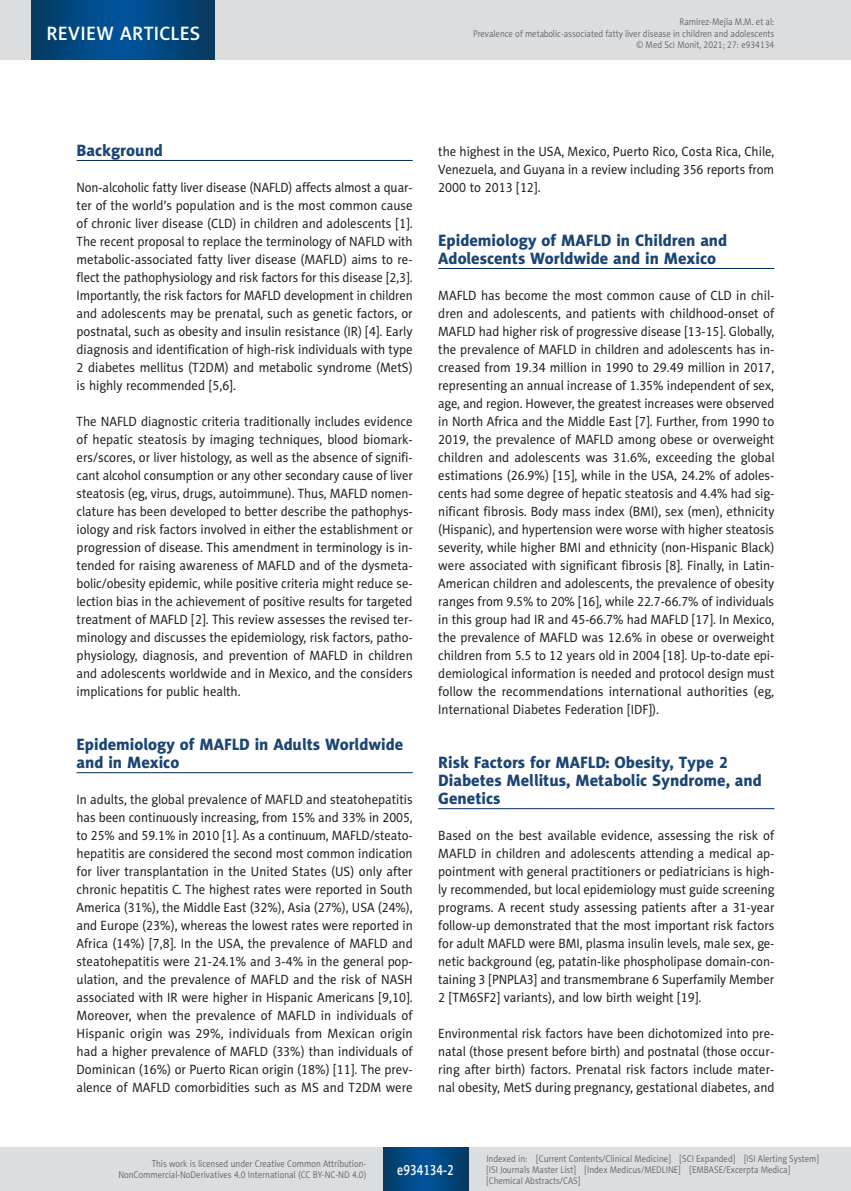
<style>
.page{position:relative;width:851px;height:1191px;background:#fff}
.page>*{position:absolute;margin:0;border:0;box-sizing:border-box;transform-origin:0 0}
.t1{font:19.5px "Naomi Sans EFN Medium";letter-spacing:.015em;color:#fff}
.MSM_Headline_1{font:16.5px/18px "Naomi Sans EFN Heavy";color:#1a4574}
.MSM_e-PAGINA{font:15px "Naomi Sans EFN Medium";color:#fff;scale:.8 1}
.MSM_Body{font:13.5px/18px "Naomi Sans EFN";color:#231f20;text-align:justify;scale:.95 1}
.MSM_Body-2{font:13.5px/18px "Naomi Sans EFN";color:#231f20;text-align:justify;scale:.94 1}
.MSM_pagina_sygnatura{font:9.75px/11.2px "Naomi Sans EFN Light";color:#57585a;scale:.9 1}
.MSM_pagina_zywa{font:9.75px/11.2px "Naomi Sans EFN Light";color:#57585a;text-align:right;scale:.9 1}
</style>
<div class="page">
<hr style="left:77px;top:160px;width:335px;height:1px;background:#00295c">
<hr style="left:77px;top:772px;width:335px;height:1px;background:#00295c">
<hr style="left:438px;top:268px;width:336px;height:1px;background:#00295c">
<hr style="left:438px;top:808px;width:336px;height:1px;background:#00295c">
<div style="left:0;top:1148px;width:850px;height:43px;background:#dcdddf"></div>
<svg style="left:383px;top:1147px;width:85px;height:43px;background:#02477e"></svg>
<div style="left:0;top:0;width:850px;height:60px;background:#dcdddf"></div>
<hr style="left:850px;top:0;width:1px;height:60px;background:#dcdddf">
<svg style="left:32px;top:0;width:183px;height:60px;background:#02477e"></svg>
<h1 class="t1" style="left:46px;top:22px;width:155px">REVIEW ARTICLES</h1>
<p class="MSM_pagina_zywa" style="left:473px;top:16px;width:336px">Ramírez-Mejía M.M. et al:<br>Prevalence of metabolic-associated fatty liver disease in children and adolescents</p>
<p class="MSM_pagina_sygnatura" style="left:636px;top:39px;width:154px">© Med Sci Monit, 2021; 27: e934134</p>
<p class="MSM_Headline_1" style="left:77px;top:141px;width:88px">Background</p>
<p class="MSM_Body-2" style="left:77px;top:178px;width:359px">Non-alcoholic fatty liver disease (NAFLD) affects almost a quar&shy;ter of the world’s population and is the most common cause of chronic liver disease (CLD) in children and adolescents [1].<br>The recent proposal to replace the terminology of NAFLD with metabolic-associated fatty liver disease (MAFLD) aims to re&shy;flect the pathophysiology and risk factors for this disease [2,3].<br>Importantly, the risk factors for MAFLD development in children and adolescents may be prenatal, such as genetic factors, or postnatal, such as obesity and insulin resistance (IR) [4]. Early diagnosis and identification of high-risk individuals with type 2 diabetes mellitus (T2DM) and metabolic syndrome (MetS) is highly recommended [5,6].</p>
<p class="MSM_Body" style="left:77px;top:412px;width:355px">The NAFLD diagnostic criteria traditionally includes evidence of hepatic steatosis by imaging techniques, blood biomark&shy;ers/scores, or liver histology, as well as the absence of signifi&shy;cant alcohol consumption or any other secondary cause of liver steatosis (eg, virus, drugs, autoimmune). Thus, MAFLD nomen&shy;clature has been developed to better describe the pathophys&shy;iology and risk factors involved in either the establishment or progression of disease. This amendment in terminology is in&shy;tended for raising awareness of MAFLD and of the dysmeta&shy;bolic/obesity epidemic, while positive criteria might reduce se&shy;lection bias in the achievement of positive results for targeted treatment of MAFLD [2]. This review assesses the revised ter&shy;minology and discusses the epidemiology, risk factors, patho&shy;physiology, diagnosis, and prevention of MAFLD in children and adolescents worldwide and in Mexico, and the considers implications for public health.</p>
<p class="MSM_Headline_1" style="left:77px;top:735px;width:328px">Epidemiology of MAFLD in Adults Worldwide and in Mexico</p>
<p class="MSM_Body" style="left:77px;top:790px;width:355px">In adults, the global prevalence of MAFLD and steatohepatitis has been continuously increasing, from 15% and 33% in 2005, to 25% and 59.1% in 2010 [1]. As a continuum, MAFLD/steato&shy;hepatitis are considered the second most common indication for liver transplantation in the United States (US) only after chronic hepatitis C. The highest rates were reported in South America (31%), the Middle East (32%), Asia (27%), USA (24%), and Europe (23%), whereas the lowest rates were reported in Africa (14%) [7,8]. In the USA, the prevalence of MAFLD and steatohepatitis were 21-24.1% and 3-4% in the general pop&shy;ulation, and the prevalence of MAFLD and the risk of NASH associated with IR were higher in Hispanic Americans [9,10].<br>Moreover, when the prevalence of MAFLD in individuals of Hispanic origin was 29%, individuals from Mexican origin had a higher prevalence of MAFLD (33%) than individuals of Dominican (16%) or Puerto Rican origin (18%) [11]. The prev&shy;alence of MAFLD comorbidities such as MS and T2DM were</p>
<p class="MSM_Body" style="left:438px;top:142px;width:355px">the highest in the USA, Mexico, Puerto Rico, Costa Rica, Chile, Venezuela, and Guyana in a review including 356 reports from 2000 to 2013 [12].</p>
<p class="MSM_Headline_1" style="left:438px;top:231px;width:290px">Epidemiology of MAFLD in Children and<br>Adolescents Worldwide and in Mexico</p>
<p class="MSM_Body" style="left:438px;top:286px;width:355px">MAFLD has become the most common cause of CLD in chil&shy;dren and adolescents, and patients with childhood-onset of MAFLD had higher risk of progressive disease [13-15]. Globally, the prevalence of MAFLD in children and adolescents has in&shy;creased from 19.34 million in 1990 to 29.49 million in 2017, representing an annual increase of 1.35% independent of sex, age, and region. However, the greatest increases were observed in North Africa and the Middle East [7]. Further, from 1990 to 2019, the prevalence of MAFLD among obese or overweight children and adolescents was 31.6%, exceeding the global estimations (26.9%) [15], while in the USA, 24.2% of adoles&shy;cents had some degree of hepatic steatosis and 4.4% had sig&shy;nificant fibrosis. Body mass index (BMI), sex (men), ethnicity (Hispanic), and hypertension were worse with higher steatosis severity, while higher BMI and ethnicity (non-Hispanic Black) were associated with significant fibrosis [8]. Finally, in Latin-American children and adolescents, the prevalence of obesity ranges from 9.5% to 20% [16], while 22.7-66.7% of individuals in this group had IR and 45-66.7% had MAFLD [17]. In Mexico, the prevalence of MAFLD was 12.6% in obese or overweight children from 5.5 to 12 years old in 2004 [18]. Up-to-date epi&shy;demiological information is needed and protocol design must follow the recommendations international authorities (eg, International Diabetes Federation [IDF]).</p>
<p class="MSM_Headline_1" style="left:438px;top:753px;width:325px">Risk Factors for MAFLD: Obesity, Type 2<br>Diabetes Mellitus, Metabolic Syndrome, and<br>Genetics</p>
<p class="MSM_Body" style="left:438px;top:826px;width:355px">Based on the best available evidence, assessing the risk of MAFLD in children and adolescents attending a medical ap&shy;pointment with general practitioners or pediatricians is high&shy;ly recommended, but local epidemiology must guide screening programs. A recent study assessing patients after a 31-year follow-up demonstrated that the most important risk factors for adult MAFLD were BMI, plasma insulin levels, male sex, ge&shy;netic background (eg, patatin-like phospholipase domain-con&shy;taining 3 [PNPLA3] and transmembrane 6 Superfamily Member 2 [TM6SF2] variants), and low birth weight [19].</p>
<p class="MSM_Body" style="left:438px;top:1024px;width:355px">Environmental risk factors have been dichotomized into pre&shy;natal (those present before birth) and postnatal (those occur&shy;ring after birth) factors. Prenatal risk factors include mater&shy;nal obesity, MetS during pregnancy, gestational diabetes, and</p>
<p class="MSM_pagina_sygnatura" style="left:118px;top:1158px;width:277px;text-align:right">This work is licensed under Creative Common Attribution-<br>NonCommercial-NoDerivatives 4.0 International (CC BY-NC-ND 4.0)</p>
<p class="MSM_e-PAGINA" style="left:397px;top:1160px;width:72px">e934134-2</p>
<p class="MSM_pagina_sygnatura" style="left:486px;top:1152px;width:371px">Indexed in: [Current Contents/Clinical Medicine] [SCI Expanded] [ISI Alerting System] [ISI Journals Master List] [Index Medicus/MEDLINE] [EMBASE/Excerpta Medica] [Chemical Abstracts/CAS]</p>
</div>
